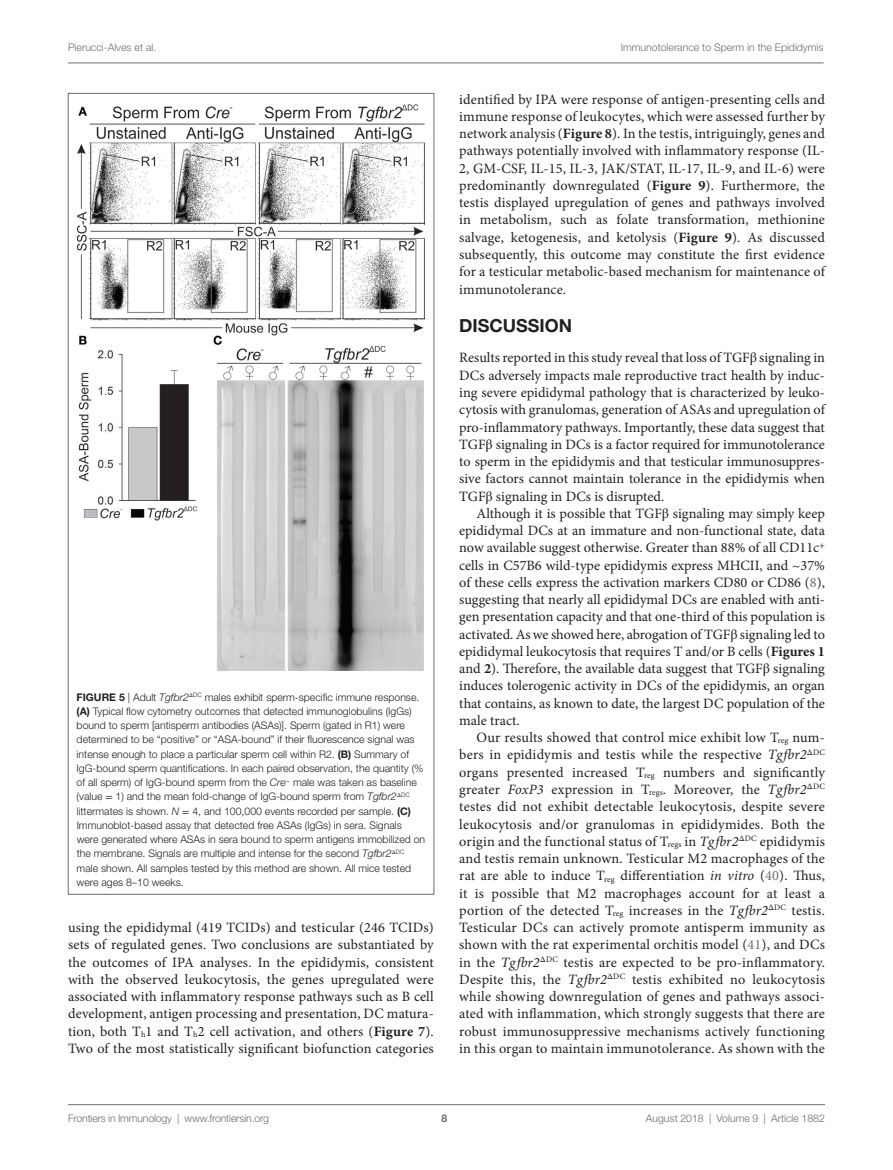
<style>
.page{position:relative;width:893px;height:1170px;background:#fff}
.page>*{position:absolute;margin:0;border:0;box-sizing:border-box;transform-origin:0 0}
.t1{font:700 18px "Helvetica Neue LT Std";color:#231f20}
.t2{font:14.25px/17.2px "Minion Pro";letter-spacing:.005em;color:#231f20;text-align:justify}
.t3{font:300 10.5px/14.2px "Helvetica Neue LT Std";color:#231f20}
.t4{font:300 10.5px "Helvetica Neue LT Std";color:#6c6d70}
.t5{font:700 10.5px "Helvetica Neue LT Std";color:#6c6d70}
.s1{font-weight:700}
.s2{font-style:italic}
.s3{font-family:"STIX General";font-weight:400}
.s4{font-family:"STIX General"}
.s5{color:#6c6d70}
</style>
<div class="page">
<img style="left:78px;top:105px;width:346px;height:565px">
<hr style="left:68px;top:63px;width:756px;height:1px;background:#6c6d70">
<hr style="left:68px;top:1104px;width:757px;height:1px;background:#6c6d70">
<p class="t4" style="left:68px;top:41px;width:90px">Pierucci-Alves et al.</p>
<p class="t4" style="left:621px;top:41px;width:204px">Immunotolerance to Sperm in the Epididymis</p>
<p class="t3" style="left:77px;top:689px;width:350px"><span class="s1">FIGURE 5</span> | Adult <span class="s2">Tgfbr2</span><sup>Δ</sup><sup>DC</sup> males exhibit sperm-specific immune response. <span class="s1">(A)</span> Typical flow cytometry outcomes that detected immunoglobulins (IgGs) bound to sperm [antisperm antibodies (ASAs)]. Sperm (gated in R1) were determined to be “positive” or “ASA-bound” if their fluorescence signal was intense enough to place a particular sperm cell within R2. <span class="s1">(B)</span> Summary of IgG-bound sperm quantifications. In each paired observation, the quantity (% of all sperm) of IgG-bound sperm from the <span class="s2">Cre</span><sup>−</sup> male was taken as baseline (value <span class="s3">=</span> 1) and the mean fold-change of IgG-bound sperm from <span class="s2">Tgfbr2</span><sup>Δ</sup><sup>DC </sup>littermates is shown. <span class="s2">N</span> <span class="s3">=</span> 4, and 100,000 events recorded per sample. <span class="s1">(C)<br></span>Immunoblot-based assay that detected free ASAs (IgGs) in sera. Signals were generated where ASAs in sera bound to sperm antigens immobilized on the membrane. Signals are multiple and intense for the second <span class="s2">Tgfbr2</span><sup>Δ</sup><sup>DC </sup>male shown. All samples tested by this method are shown. All mice tested were ages 8–10 weeks.</p>
<p class="t2" style="left:68px;top:918px;width:367px">using the epididymal (419 TCIDs) and testicular (246 TCIDs) sets of regulated genes. Two conclusions are substantiated by the outcomes of IPA analyses. In the epididymis, consistent with the observed leukocytosis, the genes upregulated were associated with inflammatory response pathways such as B cell development, antigen processing and presentation, DC matura&shy;tion, both T<sub>h</sub>1 and T<sub>h</sub>2 cell activation, and others (<span class="s1">Figure 7</span>).<br>Two of the most statistically significant biofunction categories</p>
<p class="t2" style="left:459px;top:90px;width:367px">identified by IPA were response of antigen-presenting cells and immune response of leukocytes, which were assessed further by network analysis (<span class="s1">Figure 8</span>). In the testis, intriguingly, genes and pathways potentially involved with inflammatory response (IL-2, GM-CSF, IL-15, IL-3, JAK/STAT, IL-17, IL-9, and IL-6) were predominantly downregulated (<span class="s1">Figure 9</span>). Furthermore, the testis displayed upregulation of genes and pathways involved in metabolism, such as folate transformation, methionine salvage, ketogenesis, and ketolysis (<span class="s1">Figure 9</span>). As discussed subsequently, this outcome may constitute the first evidence for a testicular metabolic-based mechanism for maintenance of immunotolerance.</p>
<p class="t1" style="left:459px;top:315px;width:112px">DISCUSSION</p>
<p class="t2" style="left:459px;top:349px;width:367px">Results reported in this study reveal that loss of TGF<span class="s4">β</span> signaling in DCs adversely impacts male reproductive tract health by induc&shy;ing severe epididymal pathology that is characterized by leuko&shy;cytosis with granulomas, generation of ASAs and upregulation of pro-inflammatory pathways. Importantly, these data suggest that TGF<span class="s4">β</span> signaling in DCs is a factor required for immunotolerance to sperm in the epididymis and that testicular immunosuppres&shy;sive factors cannot maintain tolerance in the epididymis when TGF<span class="s4">β</span> signaling in DCs is disrupted.</p>
<p class="t2" style="left:459px;top:504px;width:367px;text-indent:17px">Although it is possible that TGF<span class="s4">β</span> signaling may simply keep epididymal DCs at an immature and non-functional state, data now available suggest otherwise. Greater than 88% of all CD11c<sup>+ </sup>cells in C57B6 wild-type epididymis express MHCII, and ~37% of these cells express the activation markers CD80 or CD86 (<span class="s5">8</span>), suggesting that nearly all epididymal DCs are enabled with anti&shy;gen presentation capacity and that one-third of this population is activated. As we showed here, abrogation of TGF<span class="s4">β</span> signaling led to epididymal leukocytosis that requires T and/or B cells (<span class="s1">Figures 1 </span>and <span class="s1">2</span>). Therefore, the available data suggest that TGF<span class="s4">β</span> signaling induces tolerogenic activity in DCs of the epididymis, an organ that contains, as known to date, the largest DC population of the male tract.</p>
<p class="t2" style="left:459px;top:729px;width:367px;text-indent:17px">Our results showed that control mice exhibit low T<sub>reg</sub> num&shy;bers in epididymis and testis while the respective <span class="s2">Tgfbr2</span><sup>Δ</sup><sup>DC </sup>organs presented increased T<sub>reg</sub> numbers and significantly greater <span class="s2">FoxP3</span> expression in T<sub>regs</sub>. Moreover, the <span class="s2">Tgfbr2</span><sup>Δ</sup><sup>DC </sup>testes did not exhibit detectable leukocytosis, despite severe leukocytosis and/or granulomas in epididymides. Both the origin and the functional status of T<sub>regs</sub> in <span class="s2">Tgfbr2</span><sup>Δ</sup><sup>DC</sup> epididymis and testis remain unknown. Testicular M2 macrophages of the rat are able to induce T<sub>reg</sub> differentiation <span class="s2">in vitro</span> (<span class="s5">40</span>). Thus, it is possible that M2 macrophages account for at least a portion of the detected T<sub>reg</sub> increases in the <span class="s2">Tgfbr2</span><sup>Δ</sup><sup>DC</sup> testis.<br>Testicular DCs can actively promote antisperm immunity as shown with the rat experimental orchitis model (<span class="s5">41</span>), and DCs in the <span class="s2">Tgfbr2</span><sup>Δ</sup><sup>DC</sup> testis are expected to be pro-inflammatory.<br>Despite this, the <span class="s2">Tgfbr2</span><sup>Δ</sup><sup>DC</sup> testis exhibited no leukocytosis while showing downregulation of genes and pathways associ&shy;ated with inflammation, which strongly suggests that there are robust immunosuppressive mechanisms actively functioning in this organ to maintain immunotolerance. As shown with the</p>
<p class="t4" style="left:68px;top:1111px;width:203px">Frontiers in Immunology | www.frontiersin.org</p>
<p class="t4" style="left:646px;top:1111px;width:181px">August 2018 | Volume 9 | Article 1882</p>
<p class="t5" style="left:441px;top:1111px;width:7px">8</p>
</div>
